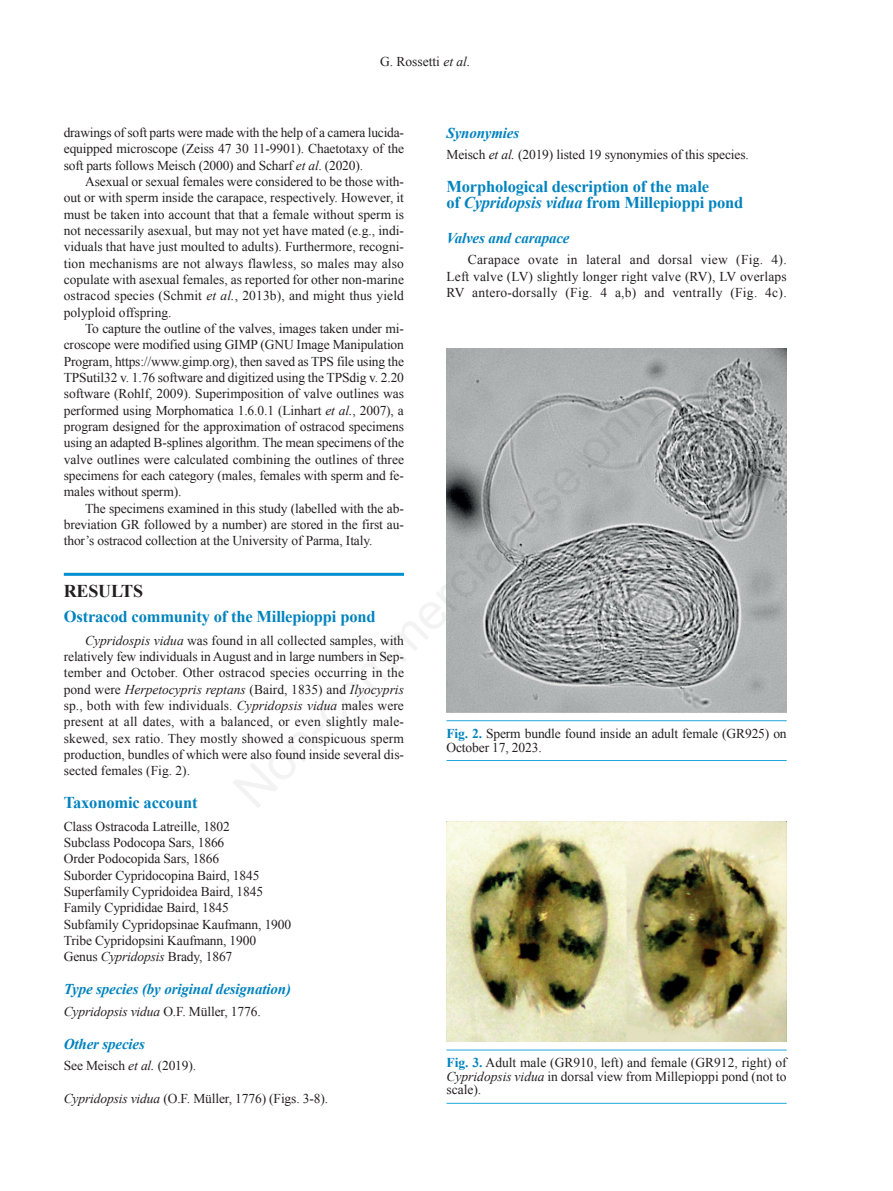
<style>
.page{position:relative;width:893px;height:1191px;background:#fff}
.page>*{position:absolute;margin:0;border:0;box-sizing:border-box;transform-origin:0 0}
.t1{font:700 18px "Times New Roman";letter-spacing:-.01em;color:#231f20}
.t2{font:700 16.5px/16.5px "Times New Roman";letter-spacing:-.01em;color:#0083bf}
.t3{font:italic 700 15px "Times New Roman";letter-spacing:-.01em;color:#0083bf}
.t4{font:13.5px/16.4px "Times New Roman";letter-spacing:-.01em;color:#231f20;text-align:justify}
.t5{font:italic 13.5px "Times New Roman";letter-spacing:-.01em;color:#231f20}
.s1{font-style:italic}
.s2{font-style:normal}
.s3{font-weight:700;color:#0083bf}
</style>
<div class="page">
<hr style="left:64px;top:573px;width:340px;height:3px;background:#008fd0">
<img style="left:446px;top:349px;width:341px;height:363px">
<hr style="left:446px;top:720px;width:341px;height:1px;background:#22a6db">
<hr style="left:446px;top:760px;width:341px;height:1px;background:#22a6db">
<img style="left:446px;top:821px;width:341px;height:220px">
<hr style="left:446px;top:1049px;width:341px;height:1px;background:#22a6db">
<hr style="left:446px;top:1103px;width:341px;height:1px;background:#22a6db">
<p class="t4" style="left:380px;top:54px;width:92px">G. Rossetti <span class="s1">et al.</span></p>
<p class="t4" style="left:64px;top:124px;width:342px">drawings of soft parts were made with the help of a camera lucida&shy;equipped microscope (Zeiss 47 30 11-9901). Chaetotaxy of the soft parts follows Meisch (2000) and Scharf <span class="s1">et al</span>. (2020).</p>
<p class="t4" style="left:64px;top:173px;width:342px;text-indent:21px">Asexual or sexual females were considered to be those with&shy;out or with sperm inside the carapace, respectively. However, it must be taken into account that that a female without sperm is not necessarily asexual, but may not yet have mated (e.g., indi&shy;viduals that have just moulted to adults). Furthermore, recogni&shy;tion mechanisms are not always flawless, so males may also copulate with asexual females, as reported for other non-marine ostracod species (Schmit <span class="s1">et al.</span>, 2013b), and might thus yield polyploid offspring.</p>
<p class="t4" style="left:64px;top:320px;width:342px;text-indent:21px">To capture the outline of the valves, images taken under mi&shy;croscope were modified using GIMP (GNU Image Manipulation Program, https://www.gimp.org), then saved as TPS file using the TPSutil32 v. 1.76 software and digitized using the TPSdig v. 2.20 software (Rohlf, 2009). Superimposition of valve outlines was performed using Morphomatica 1.6.0.1 (Linhart <span class="s1">et al.</span>, 2007), a program designed for the approximation of ostracod specimens using an adapted B-splines algorithm. The mean specimens of the valve outlines were calculated combining the outlines of three specimens for each category (males, females with sperm and fe&shy;males without sperm).</p>
<p class="t4" style="left:64px;top:500px;width:342px;text-indent:21px">The specimens examined in this study (labelled with the ab&shy;breviation GR followed by a number) are stored in the first au&shy;thor’s ostracod collection at the University of Parma, Italy.</p>
<h1 class="t1" style="left:64px;top:581px;width:81px">RESULTS</h1>
<p class="t2" style="left:64px;top:608px;width:313px">Ostracod community of the Millepioppi pond</p>
<p class="t4" style="left:64px;top:632px;width:342px;text-indent:21px"><span class="s1">Cypridospis vidua</span> was found in all collected samples, with relatively few individuals in August and in large numbers in Sep&shy;tember and October. Other ostracod species occurring in the pond were <span class="s1">Herpetocypris reptans</span> (Baird, 1835) and <span class="s1">Ilyocypris </span>sp., both with few individuals. <span class="s1">Cypridopsis vidua</span> males were present at all dates, with a balanced, or even slightly male&shy;skewed, sex ratio. They mostly showed a conspicuous sperm production, bundles of which were also found inside several dis&shy;sected females (Fig. 2).</p>
<p class="t2" style="left:64px;top:794px;width:135px">Taxonomic account</p>
<p class="t4" style="left:64px;top:818px;width:229px;text-align:left">Class Ostracoda Latreille, 1802<br>Subclass Podocopa Sars, 1866<br>Order Podocopida Sars, 1866<br>Suborder Cypridocopina Baird, 1845<br>Superfamily Cypridoidea Baird, 1845<br>Family Cyprididae Baird, 1845<br>Subfamily Cypridopsinae Kaufmann, 1900<br>Tribe Cypridopsini Kaufmann, 1900<br>Genus <span class="s1">Cypridopsis</span> Brady, 1867</p>
<p class="t3" style="left:64px;top:980px;width:229px">Type species (by original designation)</p>
<p class="t5" style="left:64px;top:1003px;width:198px">Cypridopsis vidua <span class="s2">O.F. Müller, 1776.</span></p>
<p class="t3" style="left:64px;top:1035px;width:83px">Other species</p>
<p class="t4" style="left:64px;top:1057px;width:134px">See Meisch <span class="s1">et al.</span> (2019).</p>
<p class="t4" style="left:64px;top:1090px;width:266px"><span class="s1">Cypridopsis vidua</span> (O.F. Müller, 1776) (Figs. 3-8).</p>
<p class="t3" style="left:446px;top:124px;width:74px">Synonymies</p>
<p class="t4" style="left:446px;top:146px;width:304px">Meisch <span class="s1">et al.</span> (2019) listed 19 synonymies of this species.</p>
<p class="t2" style="left:446px;top:178px;width:298px">Morphological description of the male<br>of <span class="s1">Cypridopsis vidua</span> from Millepioppi pond</p>
<p class="t3" style="left:446px;top:229px;width:125px">Valves and carapace</p>
<p class="t4" style="left:446px;top:252px;width:342px;text-indent:21px">Carapace ovate in lateral and dorsal view (Fig. 4).<br>Left valve (LV) slightly longer right valve (RV), LV overlaps RV antero-dorsally (Fig. 4 a,b) and ventrally (Fig. 4c).</p>
<p class="t4" style="left:446px;top:727px;width:342px;line-height:13.5px"><span class="s3">Fig. 2.</span> Sperm bundle found inside an adult female (GR925) on<br>October 17, 2023.</p>
<p class="t4" style="left:446px;top:1056px;width:342px;line-height:13.5px"><span class="s3">Fig. 3.</span> Adult male (GR910, left) and female (GR912, right) of <span class="s1">Cypridopsis vidua</span> in dorsal view from Millepioppi pond (not to scale).</p>
</div>
